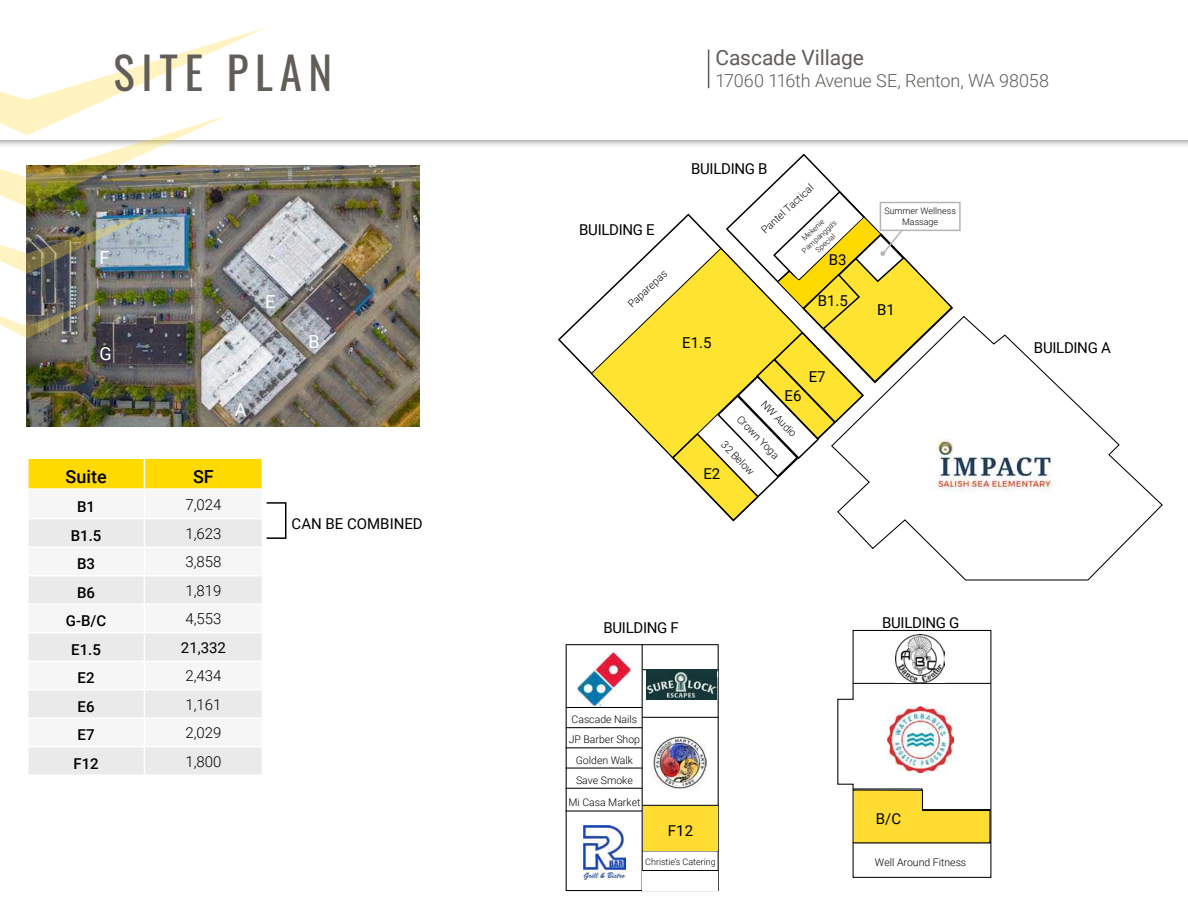
<style>
.page{position:relative;width:1188px;height:918px;background:#fff}
.page>*{position:absolute;margin:0;border:0;box-sizing:border-box;transform-origin:0 0}
.t1{font:45px "Oswald";letter-spacing:.15em;color:#615d59}
.t2{font:21px "Roboto";letter-spacing:-.005em;color:#615d59}
.t3{font:300 18px "Roboto";letter-spacing:-.01em;color:#615d59}
.t4{font:500 18px "Roboto";color:#000}
.t5{font:18px "Roboto";color:#fff}
.t6{font:15px "Roboto";letter-spacing:-.02em;color:#000}
.t7{font:300 15px "Roboto";color:#000}
.t8{font:500 15px "Roboto";color:#000}
.t9{font:15px "Roboto";color:#000}
.t10{font:300 10.5px/20px "Roboto";color:#000}
.t11{font:300 9px/10.8px "Roboto";color:#000;text-align:center}
.t12{font:300 7.5px/9px "Roboto";color:#000;text-align:center}
</style>
<div class="page">
<img style="left:27px;top:165px;width:393px;height:262px">
<div style="left:0;top:0;width:1188px;height:149px;background:#000;opacity:.75"></div>
<div style="left:0;top:0;width:1188px;height:139px;background:#fff"></div>
<img style="left:0;top:27px;width:268px;height:247px">
<img style="left:0;top:295px;width:110px;height:44px">
<hr style="left:708px;top:49px;width:1px;height:39px;background:#615d59">
<svg style="left:566px;top:644px;width:153px;height:247px"></svg>
<hr style="left:642px;top:644px;width:1px;height:247px;background:#000">
<hr style="left:566px;top:707px;width:76px;height:1px;background:#000">
<hr style="left:642px;top:669px;width:76px;height:1px;background:#000">
<hr style="left:642px;top:717px;width:76px;height:1px;background:#000">
<hr style="left:642px;top:805px;width:76px;height:1px;background:#000">
<hr style="left:642px;top:870px;width:76px;height:1px;background:#000">
<hr style="left:566px;top:727px;width:76px;height:1px;background:#000">
<hr style="left:566px;top:747px;width:76px;height:1px;background:#000">
<hr style="left:566px;top:768px;width:76px;height:1px;background:#000">
<hr style="left:566px;top:788px;width:76px;height:1px;background:#000">
<hr style="left:566px;top:810px;width:76px;height:2px;background:#000">
<svg style="left:847px;top:371px;width:316px;height:210px"></svg>
<svg style="left:27px;top:458px;width:236px;height:316px"></svg>
<div style="left:266px;top:502px;width:20px;height:37px;border:2px solid #000"></div>
<svg style="left:643px;top:673px;width:75px;height:4px"></svg>
<svg style="left:837px;top:629px;width:155px;height:249px"></svg>
<div style="left:643px;top:871px;width:75px;height:19px;background:#fefefe"></div>
<div style="left:643px;top:806px;width:75px;height:45px;background:#ffdc32"></div>
<svg style="left:766px;top:153px;width:73px;height:37px"></svg>
<svg style="left:590px;top:247px;width:81px;height:210px"></svg>
<img style="left:1043px;top:433px;width:16px;height:61px">
<img style="left:577px;top:652px;width:55px;height:55px">
<img style="left:646px;top:670px;width:70px;height:30px">
<img style="left:584px;top:825px;width:41px;height:54px">
<img style="left:654px;top:736px;width:53px;height:53px">
<img style="left:888px;top:707px;width:65px;height:65px">
<img style="left:896px;top:635px;width:49px;height:47px">
<svg style="left:671px;top:190px;width:372px;height:332px"></svg>
<h1 class="t1" style="left:113px;top:33px;width:221px">SITE PLAN</h1>
<h2 class="t2" style="left:716px;top:43px;width:150px">Cascade Village</h2>
<h3 class="t3" style="left:716px;top:68px;width:335px">17060 116th Avenue SE, Renton, WA 98058</h3>
<h3 class="t6" style="left:691px;top:158px;width:78px">BUILDING B</h3>
<h3 class="t5" style="left:100px;top:245px;width:11px">F</h3>
<h3 class="t6" style="left:579px;top:219px;width:77px">BUILDING E</h3>
<p class="t10" style="left:756px;top:224px;width:69px;rotate:-43deg">Pantel Tactical</p>
<p class="t12" style="left:794px;top:242px;width:46px;rotate:-43deg">Mekenie<br>Pampangga’s<br>Special</p>
<h3 class="t6" style="left:829px;top:249px;width:19px">B3</h3>
<p class="t11" style="left:884px;top:205px;width:73px">Summer Wellness<br>Massage</p>
<h3 class="t5" style="left:265px;top:289px;width:12px">E</h3>
<p class="t10" style="left:622px;top:298px;width:51px;rotate:-43deg">Paparepas</p>
<h3 class="t6" style="left:818px;top:291px;width:32px">B1.5</h3>
<h3 class="t6" style="left:877px;top:299px;width:19px">B1</h3>
<h3 class="t5" style="left:100px;top:341px;width:14px">G</h3>
<h3 class="t5" style="left:308px;top:329px;width:13px">B</h3>
<h3 class="t6" style="left:682px;top:332px;width:31px">E1.5</h3>
<h3 class="t6" style="left:1034px;top:337px;width:78px">BUILDING A</h3>
<h3 class="t6" style="left:809px;top:366px;width:18px">E7</h3>
<h3 class="t4" style="left:66px;top:464px;width:43px">Suite</h3>
<h3 class="t4" style="left:193px;top:464px;width:22px">SF</h3>
<h3 class="t8" style="left:77px;top:496px;width:19px">B1</h3>
<h3 class="t7" style="left:185px;top:494px;width:38px">7,024</h3>
<h3 class="t8" style="left:71px;top:525px;width:32px">B1.5</h3>
<h3 class="t7" style="left:185px;top:523px;width:38px">1,623</h3>
<h3 class="t8" style="left:77px;top:553px;width:19px">B3</h3>
<h3 class="t7" style="left:185px;top:551px;width:38px">3,858</h3>
<h3 class="t8" style="left:77px;top:582px;width:19px">B6</h3>
<h3 class="t7" style="left:185px;top:580px;width:38px">1,819</h3>
<h3 class="t8" style="left:66px;top:610px;width:42px">G-B/C</h3>
<h3 class="t7" style="left:185px;top:608px;width:38px">4,553</h3>
<h3 class="t8" style="left:71px;top:639px;width:31px">E1.5</h3>
<h3 class="t6" style="left:181px;top:637px;width:47px">21,332</h3>
<h3 class="t8" style="left:78px;top:667px;width:18px">E2</h3>
<h3 class="t7" style="left:185px;top:665px;width:38px">2,434</h3>
<h3 class="t8" style="left:78px;top:696px;width:18px">E6</h3>
<h3 class="t7" style="left:185px;top:694px;width:38px">1,161</h3>
<h3 class="t8" style="left:78px;top:724px;width:18px">E7</h3>
<h3 class="t7" style="left:185px;top:722px;width:38px">2,029</h3>
<h3 class="t8" style="left:73px;top:753px;width:27px">F12</h3>
<h3 class="t7" style="left:185px;top:751px;width:38px">1,800</h3>
<h3 class="t6" style="left:785px;top:385px;width:18px">E6</h3>
<h3 class="t5" style="left:235px;top:397px;width:13px">A</h3>
<p class="t10" style="left:771px;top:395px;width:47px;rotate:46deg">NW Audio</p>
<p class="t10" style="left:731px;top:436px;width:44px;rotate:46deg">32 Below</p>
<p class="t10" style="left:746px;top:410px;width:57px;rotate:46deg">Crown Yoga</p>
<h3 class="t6" style="left:703px;top:464px;width:18px">E2</h3>
<h3 class="t9" style="left:292px;top:513px;width:133px">CAN BE COMBINED</h3>
<h3 class="t6" style="left:604px;top:617px;width:77px">BUILDING F</h3>
<p class="t10" style="left:569px;top:709px;width:73px">Cascade Nails<br>JP Barber Shop</p>
<p class="t10" style="left:576px;top:751px;width:59px">Golden Walk<br>Save Smoke</p>
<p class="t10" style="left:568px;top:791px;width:74px">Mi Casa Market</p>
<h3 class="t6" style="left:882px;top:612px;width:79px">BUILDING G</h3>
<h3 class="t6" style="left:668px;top:820px;width:27px">F12</h3>
<p class="t11" style="left:645px;top:856px;width:72px">Christie’s Catering</p>
<h3 class="t6" style="left:876px;top:809px;width:27px">B/C</h3>
<p class="t10" style="left:875px;top:852px;width:93px">Well Around Fitness</p>
</div>
